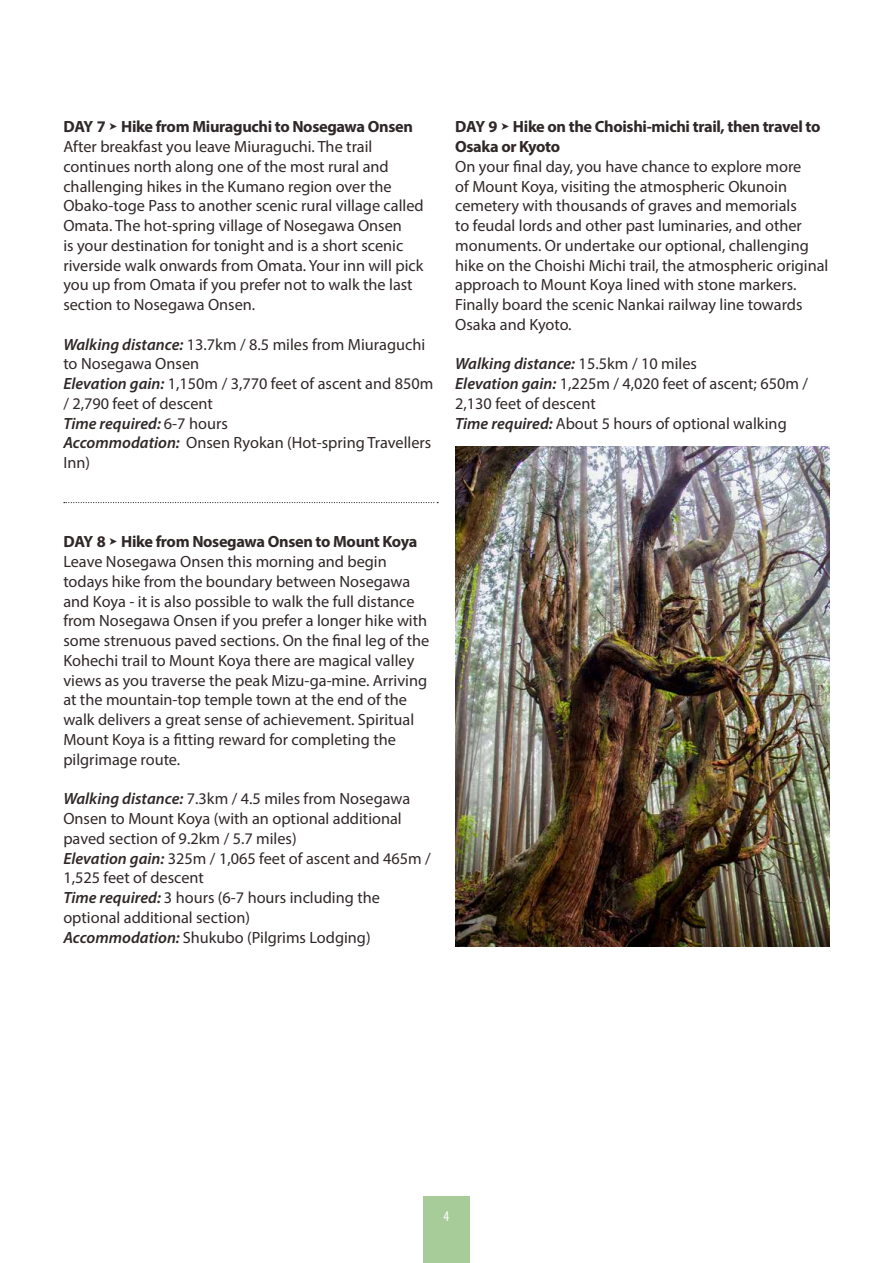
<style>
.page{position:relative;width:893px;height:1263px;background:#fff}
.page>*{position:absolute;margin:0;border:0;box-sizing:border-box;transform-origin:0 0}
.t1{font:16.35px/19.8px "Myriad Pro";color:#302728}
.t2{font:700 16.35px/19.8px "Myriad Pro";letter-spacing:-.02em;color:#302728}
.t3{font:condensed 14.85px "Myriad Pro";color:#fff}
.s1{font-weight:700}
.s2{font-family:"Menlo";font-weight:700;font-size:15.15px}
.s3{font-weight:600;font-style:italic}
.s4{font-family:"Menlo";font-size:15.15px}
</style>
<div class="page">
<div style="left:423px;top:1196px;width:47px;height:67px;background:#a7cc9a"></div>
<svg style="left:64px;top:502px;width:374px;height:1px"></svg>
<img style="left:455px;top:447px;width:375px;height:499px">
<p class="t1" style="left:63px;top:117px;width:362px"><span class="s1">DAY 7</span> <span class="s2">➤</span> <span class="s1">Hike from Miuraguchi to Nosegawa Onsen </span>After breakfast you leave Miuraguchi. The trail continues north along one of the most rural and challenging hikes in the Kumano region over the Obako-toge Pass to another scenic rural village called Omata. The hot-spring village of Nosegawa Onsen<br>is your destination for tonight and is a short scenic riverside walk onwards from Omata. Your inn will pick you up from Omata if you prefer not to walk the last section to Nosegawa Onsen.</p>
<p class="t1" style="left:63px;top:334px;width:371px"><span class="s3">Walking distance:</span> 13.7km / 8.5 miles from Miuraguchi to Nosegawa Onsen<br><span class="s3">Elevation gain:</span> 1,150m / 3,770 feet of ascent and 850m / 2,790 feet of descent<br><span class="s3">Time required:</span> 6-7 hours<br><span class="s3">Accommodation:</span> Onsen Ryokan (Hot-spring Travellers<br>Inn)</p>
<p class="t2" style="left:455px;top:116px;width:367px">DAY 9 <span class="s4">➤</span> Hike on the Choishi-michi trail, then travel to<br>Osaka or Kyoto</p>
<p class="t1" style="left:455px;top:156px;width:375px">On your final day, you have chance to explore more<br>of Mount Koya, visiting the atmospheric Okunoin cemetery with thousands of graves and memorials<br>to feudal lords and other past luminaries, and other monuments. Or undertake our optional, challenging hike on the Choishi Michi trail, the atmospheric original approach to Mount Koya lined with stone markers.<br>Finally board the scenic Nankai railway line towards Osaka and Kyoto.</p>
<p class="t1" style="left:455px;top:354px;width:354px"><span class="s3">Walking distance:</span> 15.5km / 10 miles<br><span class="s3">Elevation gain:</span> 1,225m / 4,020 feet of ascent; 650m / 2,130 feet of descent<br><span class="s3">Time required:</span> About 5 hours of optional walking</p>
<p class="t1" style="left:63px;top:532px;width:367px"><span class="s1">DAY 8</span> <span class="s2">➤</span> <span class="s1">Hike from Nosegawa Onsen to Mount Koya </span>Leave Nosegawa Onsen this morning and begin todays hike from the boundary between Nosegawa and Koya - it is also possible to walk the full distance from Nosegawa Onsen if you prefer a longer hike with some strenuous paved sections. On the final leg of the Kohechi trail to Mount Koya there are magical valley views as you traverse the peak Mizu-ga-mine. Arriving at the mountain-top temple town at the end of the walk delivers a great sense of achievement. Spiritual Mount Koya is a fitting reward for completing the pilgrimage route.</p>
<p class="t1" style="left:63px;top:789px;width:369px"><span class="s3">Walking distance:</span> 7.3km / 4.5 miles from Nosegawa Onsen to Mount Koya (with an optional additional paved section of 9.2km / 5.7 miles)<br><span class="s3">Elevation gain:</span> 325m / 1,065 feet of ascent and 465m / 1,525 feet of descent<br><span class="s3">Time required:</span> 3 hours (6-7 hours including the optional additional section)<br><span class="s3">Accommodation:</span> Shukubo (Pilgrims Lodging)</p>
<p class="t3" style="left:444px;top:1207px;width:7px">4</p>
</div>
